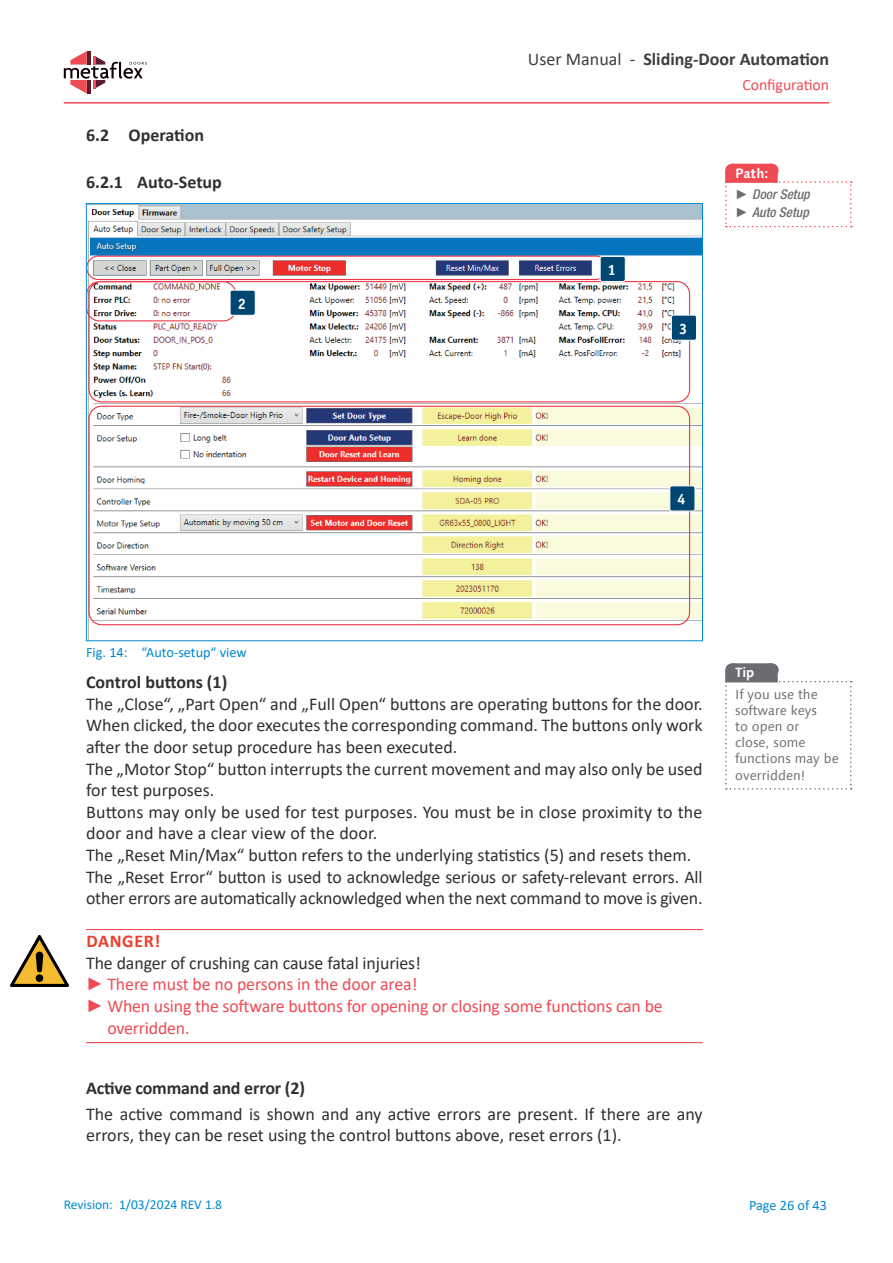
<style>
.page{position:relative;width:893px;height:1263px;background:#fff}
.page>*{position:absolute;margin:0;border:0;box-sizing:border-box;transform-origin:0 0}
.t1{font:18px/21.6px "Calibri";color:#312f30}
.t2{font:18px "Calibri";letter-spacing:-.01em;color:#ef4b55}
.t3{font:700 18px "Calibri";letter-spacing:-.01em;color:#312f30}
.t4{font:700 18px "Calibri";color:#3e3e3f}
.t5{font:700 18px "Calibri";letter-spacing:.04em;color:#ef3e2e}
.t6{font:15.75px "Calibri";color:#ef4b55}
.t7{font:700 15px "Officina San Itc T";color:#fff}
.t8{font:14.25px "Calibri";color:#0088ce}
.t9{font:13.5px/16.2px "Linotype Syntax Com";color:#6c6d70}
.t10{font:13.5px "Calibri";color:#0088ce}
.t11{font:italic 500 condensed 13.5px/18.3px "Helvetica Neue LT Pro";color:#6c6d70}
.t12{font:700 13.5px "Linotype Syntax Com";color:#fff}
.s1{font-weight:400}
.s2{font-family:"Arial";font-weight:700;font-style:normal;font-stretch:normal}
.s3{font-family:"Arial";font-weight:700}
</style>
<div class="page">
<hr style="left:64px;top:102px;width:765px;height:2px;background:#ef4b55">
<svg style="left:64px;top:51px;width:83px;height:43px"></svg>
<hr style="left:86px;top:929px;width:617px;height:1px;background:#ef4b55">
<hr style="left:86px;top:1042px;width:617px;height:1px;background:#ef4b55">
<img style="left:88px;top:205px;width:613px;height:434px">
<svg style="left:725px;top:164px;width:127px;height:63px"></svg>
<div style="left:670px;top:486px;width:25px;height:25px;background:#004672;border-radius:2px"></div>
<div style="left:669px;top:485px;width:26px;height:26px;border:1px solid #fff;border-radius:2px"></div>
<div style="left:671px;top:315px;width:25px;height:25px;background:#004672;border-radius:2px"></div>
<div style="left:671px;top:315px;width:26px;height:26px;border:1px solid #fff;border-radius:2px"></div>
<div style="left:600px;top:256px;width:25px;height:25px;background:#004672;border-radius:2px"></div>
<div style="left:600px;top:256px;width:26px;height:26px;border:1px solid #fff;border-radius:2px"></div>
<div style="left:230px;top:290px;width:25px;height:25px;background:#004672;border-radius:2px"></div>
<div style="left:230px;top:290px;width:26px;height:26px;border:1px solid #fff;border-radius:2px"></div>
<svg style="left:725px;top:663px;width:127px;height:127px"></svg>
<img style="left:10px;top:935px;width:58px;height:51px">
<p class="t3" style="left:86px;top:122px;width:120px">6.2 Operation</p>
<p class="t3" style="left:86px;top:169px;width:137px">6.2.1 Auto-Setup</p>
<p class="t7" style="left:238px;top:294px;width:10px">2</p>
<p class="t4" style="left:528px;top:46px;width:303px"><span class="s1">User Manual -</span> Sliding-Door Automation</p>
<p class="t6" style="left:742px;top:74px;width:88px">Configuration</p>
<p class="t7" style="left:608px;top:260px;width:10px">1</p>
<p class="t7" style="left:679px;top:319px;width:10px">3</p>
<p class="t12" style="left:735px;top:164px;width:35px">Path:</p>
<p class="t11" style="left:735px;top:185px;width:76px"><span class="s2">►</span> Door Setup <span class="s2">►</span> Auto Setup</p>
<p class="t7" style="left:678px;top:490px;width:10px">4</p>
<p class="t8" style="left:86px;top:642px;width:162px">Fig. 14: “Auto-setup“ view</p>
<p class="t3" style="left:86px;top:669px;width:143px">Control buttons (1)</p>
<p class="t1" style="left:86px;top:693px;width:618px">The „Close“, „Part Open“ and „Full Open“ buttons are operating buttons for the door.<br>When clicked, the door executes the corresponding command. The buttons only work after the door setup procedure has been executed.<br>The „Motor Stop“ button interrupts the current movement and may also only be used for test purposes.<br>Buttons may only be used for test purposes. You must be in close proximity to the door and have a clear view of the door.<br>The „Reset Min/Max“ button refers to the underlying statistics (5) and resets them.<br>The „Reset Error“ button is used to acknowledge serious or safety-relevant errors. All other errors are automatically acknowledged when the next command to move is given.</p>
<p class="t5" style="left:86px;top:928px;width:75px">DANGER!</p>
<p class="t1" style="left:86px;top:951px;width:336px">The danger of crushing can cause fatal injuries!</p>
<p class="t2" style="left:86px;top:972px;width:333px"><span class="s3">►</span> There must be no persons in the door area!</p>
<p class="t2" style="left:86px;top:993px;width:578px"><span class="s3">►</span> When using the software buttons for opening or closing some functions can be</p>
<p class="t2" style="left:107px;top:1015px;width:84px">overridden.</p>
<p class="t3" style="left:86px;top:1075px;width:220px">Active command and error (2)</p>
<p class="t1" style="left:86px;top:1102px;width:618px">The active command is shown and any active errors are present. If there are any errors, they can be reset using the control buttons above, reset errors (1).</p>
<p class="t12" style="left:735px;top:664px;width:21px">Tip</p>
<p class="t9" style="left:735px;top:686px;width:105px">If you use the software keys<br>to open or<br>close, some functions may be overridden!</p>
<p class="t10" style="left:64px;top:1195px;width:160px">Revision: 1/03/2024 REV 1.8</p>
<p class="t8" style="left:749px;top:1195px;width:79px">Page 26 of 43</p>
</div>
